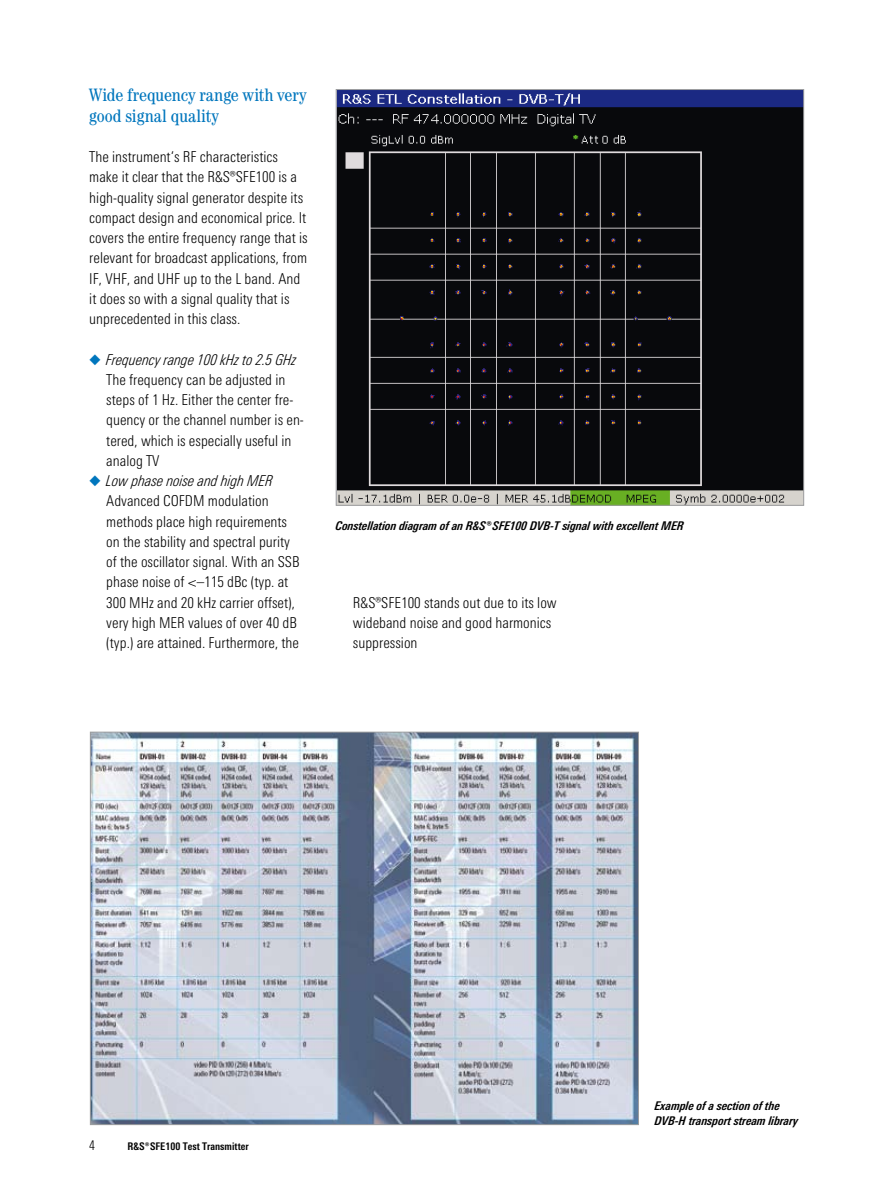
<style>
.page{position:relative;width:893px;height:1191px;background:#fff}
.page>*{position:absolute;margin:0;border:0;box-sizing:border-box;transform-origin:0 0}
.t1{font:condensed 18px/20.2px "Century";color:#0076bd}
.t2{font:300 15px/20.2px "RS Univers Cond";color:#000}
.t3{font:italic 700 12px/14.4px "RS Univers Cond";color:#000}
.t4{font:700 10.5px "RS Univers Cond";color:#000}
.s1{color:#0076bd}
.s2{font-style:italic}
</style>
<div class="page">
<img style="left:92px;top:734px;width:545px;height:388px">
<img style="left:338px;top:91px;width:464px;height:412px">
<p class="t1" style="left:89px;top:85px;width:219px">Wide frequency range with very good signal quality</p>
<p class="t2" style="left:89px;top:147px;width:220px">The instrument‘s RF characteristics make it clear that the R&amp;S®SFE100 is a high-quality signal generator despite its compact design and economical price. It covers the entire frequency range that is relevant for broadcast applications, from IF, VHF, and UHF up to the L band. And it does so with a signal quality that is unprecedented in this class.</p>
<p class="t2" style="left:106px;top:349px;width:199px;text-indent:-17px"><span class="s1">◆</span> <span class="s2">Frequency range 100 kHz to 2.5 GHz<br></span>The frequency can be adjusted in steps of 1 Hz. Either the center fre&shy;quency or the channel number is en&shy;tered, which is especially useful in analog TV</p>
<p class="t2" style="left:106px;top:471px;width:195px;text-indent:-17px"><span class="s1">◆</span> <span class="s2">Low phase noise and high MER </span>Advanced COFDM modulation methods place high requirements on the stability and spectral purity of the oscillator signal. With an SSB phase noise of &lt;–115 dBc (typ. at 300 MHz and 20 kHz carrier offset), very high MER values of over 40 dB (typ.) are attained. Furthermore, the</p>
<p class="t3" style="left:336px;top:518px;width:349px">Constellation diagram of an ¸SFE100 DVB-T signal with excellent MER</p>
<p class="t2" style="left:353px;top:592px;width:205px">R&amp;S®SFE100 stands out due to its low wideband noise and good harmonics suppression</p>
<p class="t4" style="left:128px;top:1139px;width:123px">¸SFE100 Test Transmitter</p>
<p class="t3" style="left:655px;top:1098px;width:145px">Example of a section of the<br>DVB-H transport stream library</p>
</div>
